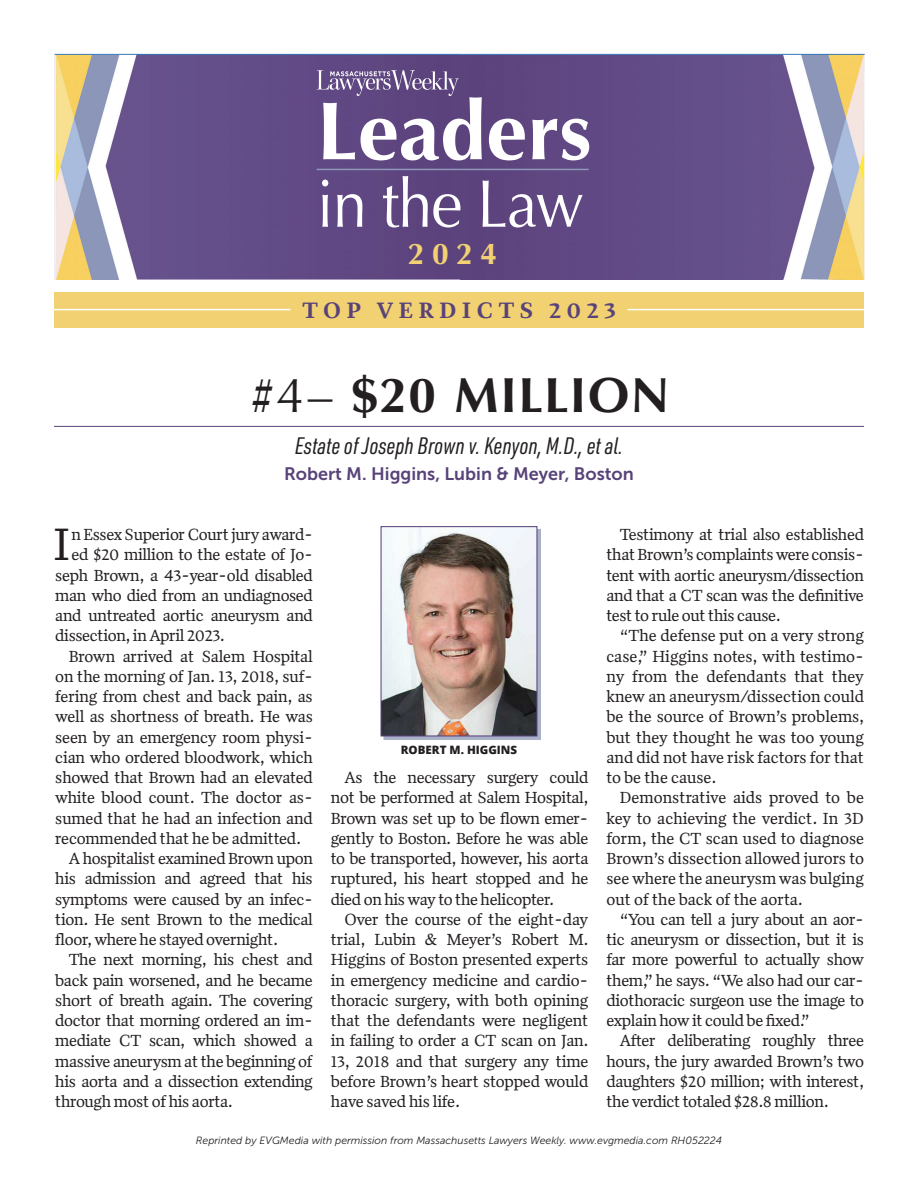
<style>
.page{position:relative;width:918px;height:1188px;background:#fff}
.page>*{position:absolute;margin:0;border:0;box-sizing:border-box;transform-origin:0 0}
.t1{font:700 82.5px "Optima";color:#fff}
.t2{font:67.5px "Optima";letter-spacing:-.02em;color:#fff;scale:.92 1}
.t3{font:700 49.5px "Optima";letter-spacing:.03em;color:#231f20}
.NEW_body{font:46.65px "Quiosco";color:#231f20}
.t4{font:700 30px "Optima";color:#f2d172}
.t5{font:italic 23.4px "URWDIN Cond";color:#231f20}
.t6{font:600 22.5px "Quiosco";letter-spacing:.25em;color:#584379}
.t7{font:18px "Museo Sans 700";color:#584379}
.NEW_body-2{font:16.5px/20.2px "Quiosco";letter-spacing:-.02em;color:#231f20;text-align:justify}
.t8{font:800 11.55px "Open Sans";color:#231f20}
.RagRight_noindent{font:italic 10.5px "Museo Sans 300";color:#231f20}
.s1{font-weight:400}
</style>
<div class="page">
<div style="left:54px;top:292px;width:810px;height:35px;background:#f2d172"></div>
<hr style="left:54px;top:426px;width:810px;height:1px;background:#584379">
<div style="left:384px;top:529px;width:157px;height:211px;background:#8d97b7;opacity:.75"></div>
<img style="left:383px;top:528px;width:152px;height:206px">
<div style="left:381px;top:526px;width:156px;height:210px;border:1px solid #584379"></div>
<img style="left:460px;top:55px;width:405px;height:225px">
<img style="left:55px;top:55px;width:405px;height:225px">
<hr style="left:55px;top:54px;width:810px;height:1px;background:#3578ba">
<svg style="left:317px;top:70px;width:142px;height:26px"></svg>
<hr style="left:317px;top:169px;width:272px;height:1px;background:#8d97b7">
<hr style="left:54px;top:309px;width:237px;height:1px;background:#fff">
<hr style="left:627px;top:309px;width:237px;height:1px;background:#fff">
<p class="t1" style="left:317px;top:83px;width:277px">Leaders</p>
<p class="t2" style="left:317px;top:165px;width:292px">in the Law</p>
<p class="t4" style="left:408px;top:237px;width:91px">2024</p>
<p class="t6" style="left:302px;top:296px;width:315px">TOP VERDICTS 2023</p>
<p class="t3" style="left:249px;top:367px;width:422px"><span class="s1">#4–</span> $20 MILLION</p>
<p class="t5" style="left:295px;top:431px;width:330px">Estate of Joseph Brown v. Kenyon, M.D., et al.</p>
<p class="t7" style="left:284px;top:463px;width:351px">Robert M. Higgins, Lubin &amp; Meyer, Boston</p>
<p class="NEW_body" style="left:54px;top:515px;width:18px">I</p>
<p class="NEW_body-2" style="left:71px;top:524px;width:243px">n Essex Superior Court jury award-</p>
<p class="NEW_body-2" style="left:71px;top:545px;width:243px">ed $20 million to the estate of Jo-</p>
<p class="NEW_body-2" style="left:55px;top:565px;width:259px">seph Brown, a 43-year-old disabled</p>
<p class="NEW_body-2" style="left:55px;top:585px;width:259px">man who died from an undiagnosed</p>
<p class="NEW_body-2" style="left:55px;top:605px;width:259px">and untreated aortic aneurysm and</p>
<p class="NEW_body-2" style="left:55px;top:626px;width:171px">dissection, in April 2023.</p>
<p class="NEW_body-2" style="left:55px;top:646px;width:259px;text-indent:14px">Brown arrived at Salem Hospital on the morning of Jan. 13, 2018, suf&shy;fering from chest and back pain, as well as shortness of breath. He was seen by an emergency room physi&shy;cian who ordered bloodwork, which showed that Brown had an elevated white blood count. The doctor as&shy;sumed that he had an infection and recommended that he be admitted.</p>
<p class="NEW_body-2" style="left:55px;top:848px;width:259px;text-indent:14px">A hospitalist examined Brown upon his admission and agreed that his symptoms were caused by an infec&shy;tion. He sent Brown to the medical floor, where he stayed overnight.</p>
<p class="NEW_body-2" style="left:55px;top:950px;width:259px;text-indent:14px">The next morning, his chest and back pain worsened, and he became short of breath again. The covering doctor that morning ordered an im&shy;mediate CT scan, which showed a massive aneurysm at the beginning of his aorta and a dissection extending through most of his aorta.</p>
<p class="t8" style="left:401px;top:741px;width:118px">ROBERT M. HIGGINS</p>
<p class="NEW_body-2" style="left:331px;top:767px;width:259px;text-indent:14px">As the necessary surgery could not be performed at Salem Hospital, Brown was set up to be flown emer&shy;gently to Boston. Before he was able to be transported, however, his aorta ruptured, his heart stopped and he died on his way to the helicopter.</p>
<p class="NEW_body-2" style="left:331px;top:909px;width:259px;text-indent:14px">Over the course of the eight-day trial, Lubin &amp; Meyer’s Robert M.<br>Higgins of Boston presented experts in emergency medicine and cardio&shy;thoracic surgery, with both opining that the defendants were negligent in failing to order a CT scan on Jan.<br>13, 2018 and that surgery any time before Brown’s heart stopped would have saved his life.</p>
<p class="NEW_body-2" style="left:606px;top:524px;width:259px;text-indent:14px">Testimony at trial also established that Brown’s complaints were consis&shy;tent with aortic aneurysm/dissection and that a CT scan was the definitive test to rule out this cause.</p>
<p class="NEW_body-2" style="left:606px;top:626px;width:259px;text-indent:14px">“The defense put on a very strong case,” Higgins notes, with testimo&shy;ny from the defendants that they knew an aneurysm/dissection could be the source of Brown’s problems, but they thought he was too young and did not have risk factors for that to be the cause.</p>
<p class="NEW_body-2" style="left:606px;top:788px;width:259px;text-indent:14px">Demonstrative aids proved to be key to achieving the verdict. In 3D form, the CT scan used to diagnose Brown’s dissection allowed jurors to see where the aneurysm was bulging out of the back of the aorta.</p>
<p class="NEW_body-2" style="left:606px;top:909px;width:259px;text-indent:14px">“You can tell a jury about an aor&shy;tic aneurysm or dissection, but it is far more powerful to actually show them,” he says. “We also had our car&shy;diothoracic surgeon use the image to explain how it could be fixed.”</p>
<p class="NEW_body-2" style="left:606px;top:1031px;width:259px;text-indent:14px">After deliberating roughly three hours, the jury awarded Brown’s two daughters $20 million; with interest, the verdict totaled $28.8 million.</p>
<p class="RagRight_noindent" style="left:196px;top:1134px;width:528px">Reprinted by EVGMedia with permission from Massachusetts Lawyers Weekly. www.evgmedia.com RH052224</p>
</div>
